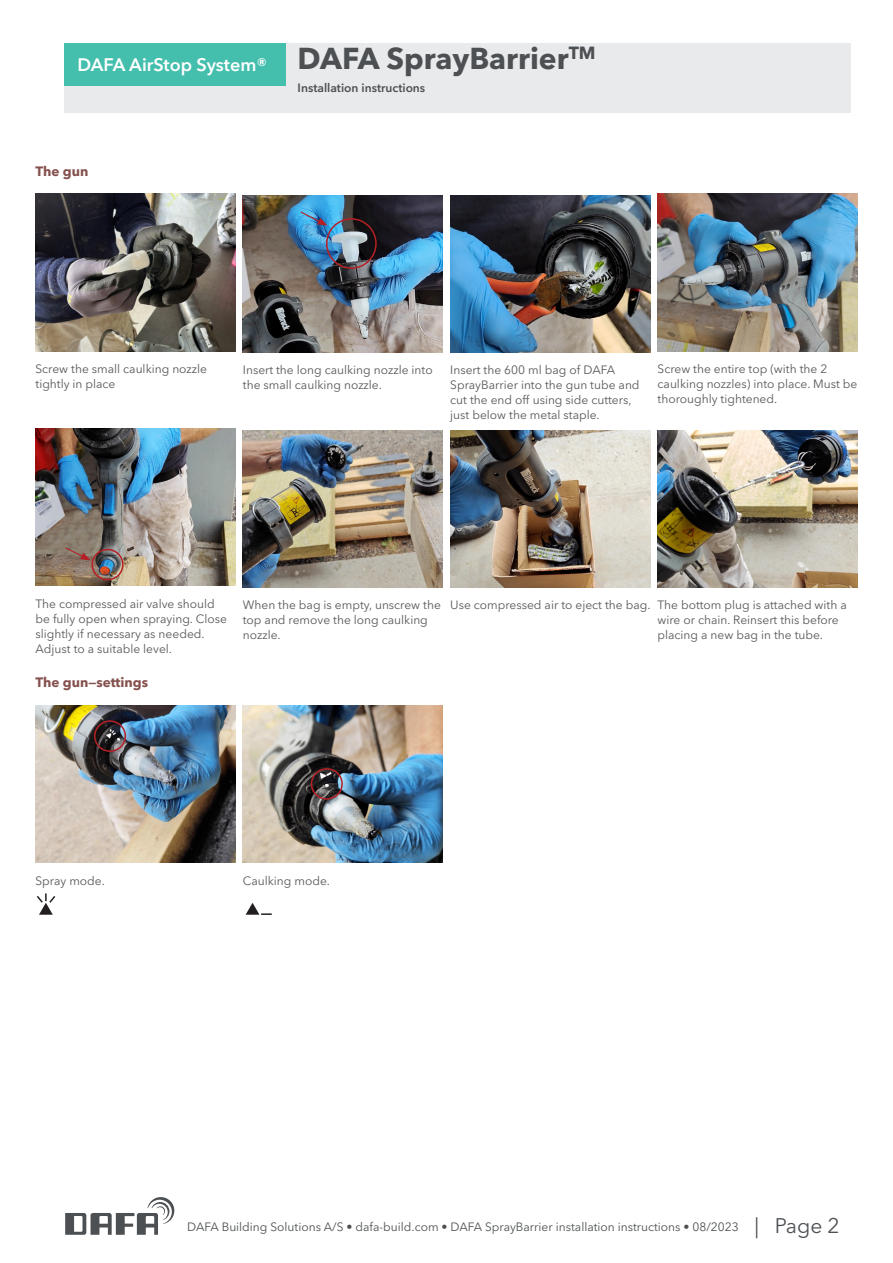
<style>
.page{position:relative;width:893px;height:1263px;background:#fff}
.page>*{position:absolute;margin:0;border:0;box-sizing:border-box;transform-origin:0 0}
.t1{font:700 30px "Avenir Next LT Pro";color:#4d5053}
.t2{font:600 18px "Avenir Next LT Pro";color:#fff}
._2_Rubrik{font:700 13.5px "Avenir Next LT Pro";color:#85514e}
._2_Rubrik-2{font:12px/15px "Avenir Next LT Pro";color:#57585a}
.t3{font:12px "Avenir Next LT Pro";color:#4d5053}
.t4{font:600 12px "Avenir Next LT Pro";color:#4d5053}
.s1{font-size:21px}
</style>
<div class="page">
<svg style="left:65px;top:1197px;width:109px;height:38px"></svg>
<img style="left:36px;top:428px;width:199px;height:158px">
<div style="left:92px;top:549px;width:32px;height:31px;border:2px solid #b62024;border-radius:50%"></div>
<svg style="left:64px;top:546px;width:27px;height:14px"></svg>
<img style="left:450px;top:195px;width:200px;height:157px">
<img style="left:243px;top:195px;width:200px;height:157px">
<div style="left:326px;top:218px;width:51px;height:51px;border:2px solid #b62024;border-radius:50%"></div>
<svg style="left:299px;top:210px;width:29px;height:16px"></svg>
<img style="left:243px;top:430px;width:200px;height:157px">
<img style="left:450px;top:430px;width:200px;height:157px">
<img style="left:658px;top:430px;width:199px;height:157px">
<img style="left:36px;top:705px;width:199px;height:158px">
<img style="left:243px;top:705px;width:200px;height:158px">
<svg style="left:37px;top:893px;width:19px;height:22px"></svg>
<svg style="left:246px;top:903px;width:26px;height:12px"></svg>
<div style="left:94px;top:720px;width:32px;height:32px;border:2px solid #b62024;border-radius:50%"></div>
<div style="left:311px;top:768px;width:32px;height:32px;border:2px solid #b62024;border-radius:50%"></div>
<img style="left:36px;top:194px;width:199px;height:157px">
<img style="left:658px;top:194px;width:199px;height:157px">
<div style="left:65px;top:43px;width:786px;height:69px;background:#e9eaec"></div>
<div style="left:65px;top:43px;width:221px;height:43px;background:#45bfad"></div>
<p class="t2" style="left:77px;top:54px;width:191px">DAFA AirStop System®</p>
<p class="_2_Rubrik" style="left:36px;top:163px;width:54px">The gun</p>
<p class="t1" style="left:298px;top:40px;width:299px">DAFA SprayBarrier<sup>TM</sup></p>
<p class="t4" style="left:298px;top:80px;width:129px">Installation instructions</p>
<p class="_2_Rubrik-2" style="left:36px;top:361px;width:173px">Screw the small caulking nozzle tightly in place</p>
<p class="_2_Rubrik-2" style="left:658px;top:361px;width:201px">Screw the entire top (with the 2 caulking nozzles) into place. Must be thoroughly tightened.</p>
<p class="_2_Rubrik-2" style="left:450px;top:362px;width:191px">Insert the 600 ml bag of DAFA<br>SprayBarrier into the gun tube and cut the end off using side cutters, just below the metal staple.</p>
<p class="_2_Rubrik-2" style="left:243px;top:362px;width:191px">Insert the long caulking nozzle into the small caulking nozzle.</p>
<p class="_2_Rubrik-2" style="left:36px;top:596px;width:193px">The compressed air valve should be fully open when spraying. Close slightly if necessary as needed.<br>Adjust to a suitable level.</p>
<p class="_2_Rubrik" style="left:36px;top:674px;width:114px">The gun—settings</p>
<p class="_2_Rubrik-2" style="left:243px;top:598px;width:200px">When the bag is empty, unscrew the top and remove the long caulking nozzle.</p>
<p class="_2_Rubrik-2" style="left:450px;top:598px;width:202px">Use compressed air to eject the bag.</p>
<p class="_2_Rubrik-2" style="left:658px;top:598px;width:191px">The bottom plug is attached with a wire or chain. Reinsert this before placing a new bag in the tube.</p>
<p class="_2_Rubrik-2" style="left:36px;top:873px;width:71px">Spray mode.</p>
<p class="_2_Rubrik-2" style="left:243px;top:873px;width:89px">Caulking mode.</p>
<p class="t3" style="left:187px;top:1220px;width:654px">DAFA Building Solutions A/S • dafa-build.com • DAFA SprayBarrier installation instructions • 08/2023 <span class="s1">| Page 2</span></p>
</div>
